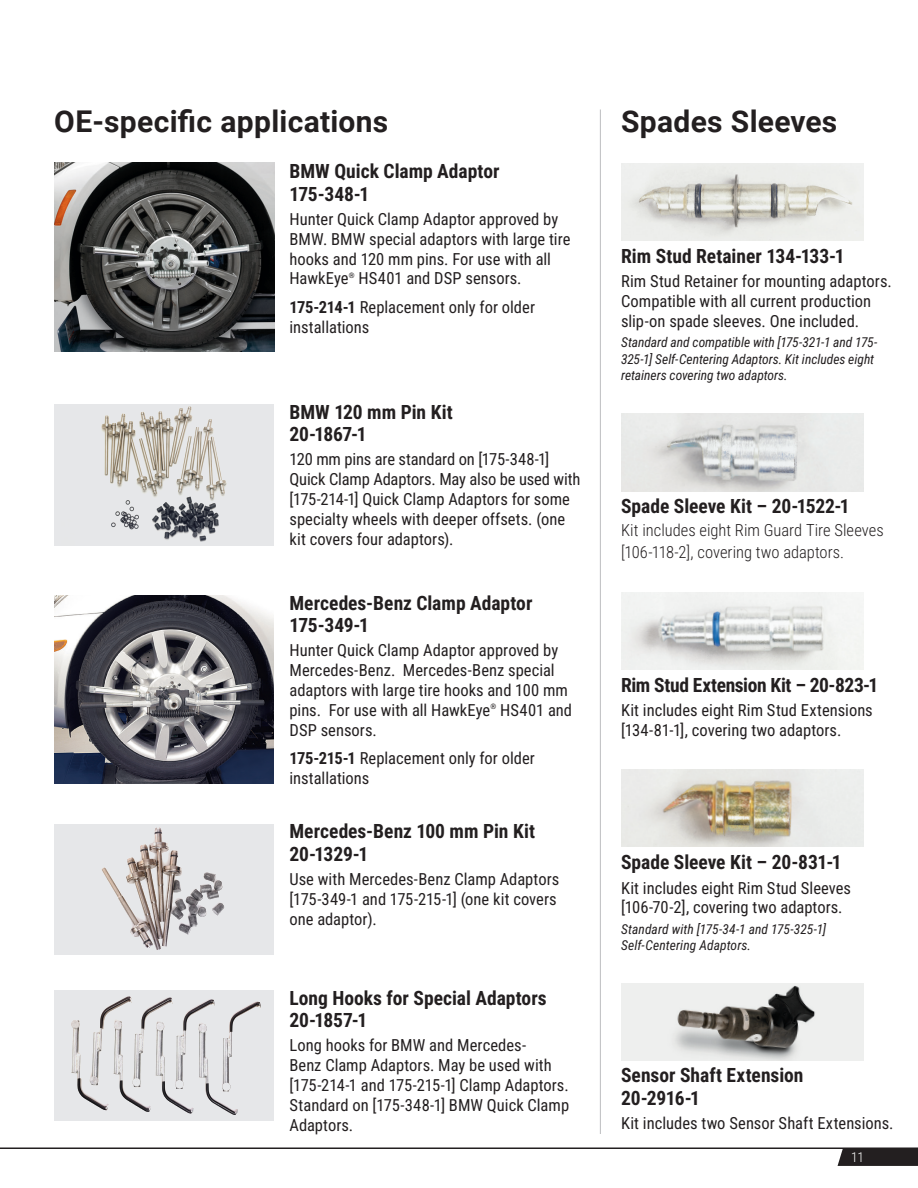
<style>
.page{position:relative;width:918px;height:1188px;background:#fff}
.page>*{position:absolute;margin:0;border:0;box-sizing:border-box;transform-origin:0 0}
.DS2_2_2_-_Subtobic_Heading__Sentence_cas{font:700 30px "Roboto";letter-spacing:.01em;color:#231f20}
.DS2_2_3_-_Sub-Heading__Item_Name{font:700 19.5px/22.5px "Roboto Condensed";color:#231f20}
.DS2_2_3_-_Sub-Heading__Item_Name-2{font:700 19.5px "Roboto Condensed";letter-spacing:-.02em;color:#231f20}
.DS2_3_1_-_Body_Feature_text__11pt__conde{font:16.5px/19.8px "Roboto Condensed";color:#231f20}
.DS2_2_3_-_Sub-Heading__Item_Name-3{font:300 16.5px/22.5px "Roboto Condensed";color:#231f20}
.DS2_6_0_-_caption__general{font:italic 13.5px/16.2px "Roboto Condensed";color:#231f20}
.t1{font:300 13.5px "Roboto Condensed";color:#fff}
.DS2_3_1_-_Body_Feature_text__11pt__conde-2{font:7.35px "Roboto Condensed";color:#231f20}
.s1{font-weight:700}
</style>
<div class="page">
<hr style="left:0;top:1148px;width:918px;height:1px;background:#231f20">
<svg style="left:838px;top:1149px;width:80px;height:17px"></svg>
<div style="left:55px;top:404px;width:219px;height:141px;background:#e6e7e9"></div>
<img style="left:101px;top:406px;width:126px;height:136px">
<img style="left:55px;top:163px;width:219px;height:188px">
<img style="left:55px;top:595px;width:219px;height:189px">
<div style="left:55px;top:824px;width:219px;height:131px;background:#e6e7e9"></div>
<img style="left:101px;top:827px;width:124px;height:123px">
<div style="left:55px;top:990px;width:219px;height:131px;background:#e6e7e9"></div>
<img style="left:71px;top:996px;width:190px;height:119px">
<img style="left:621px;top:414px;width:242px;height:77px">
<img style="left:621px;top:593px;width:243px;height:77px">
<img style="left:621px;top:983px;width:242px;height:78px">
<img style="left:621px;top:163px;width:243px;height:78px">
<img style="left:621px;top:769px;width:243px;height:77px">
<hr style="left:600px;top:110px;width:1px;height:1024px;background:#bcbdc0">
<p class="DS2_2_2_-_Subtobic_Heading__Sentence_cas" style="left:54px;top:100px;width:336px">OE-specific applications</p>
<p class="DS2_2_2_-_Subtobic_Heading__Sentence_cas" style="left:621px;top:100px;width:218px">Spades Sleeves</p>
<p class="DS2_2_3_-_Sub-Heading__Item_Name" style="left:289px;top:159px;width:212px">BMW Quick Clamp Adaptor<br>175-348-1</p>
<p class="DS2_3_1_-_Body_Feature_text__11pt__conde" style="left:289px;top:209px;width:283px">Hunter Quick Clamp Adaptor approved by<br>BMW. BMW special adaptors with large tire hooks and 120 mm pins. For use with all<br>HawkEye</p>
<p class="DS2_3_1_-_Body_Feature_text__11pt__conde-2" style="left:349px;top:270px;width:7px">®</p>
<p class="DS2_3_1_-_Body_Feature_text__11pt__conde" style="left:358px;top:268px;width:165px">HS401 and DSP sensors.</p>
<p class="DS2_3_1_-_Body_Feature_text__11pt__conde" style="left:289px;top:297px;width:247px"><span class="s1">175-214-1</span> Replacement only for older installations</p>
<p class="DS2_2_3_-_Sub-Heading__Item_Name" style="left:289px;top:400px;width:165px">BMW 120 mm Pin Kit<br>20-1867-1</p>
<p class="DS2_3_1_-_Body_Feature_text__11pt__conde" style="left:289px;top:449px;width:293px">120 mm pins are standard on [175-348-1] Quick Clamp Adaptors. May also be used with [175-214-1] Quick Clamp Adaptors for some specialty wheels with deeper offsets. (one kit covers four adaptors).</p>
<p class="DS2_2_3_-_Sub-Heading__Item_Name" style="left:289px;top:591px;width:245px">Mercedes-Benz Clamp Adaptor<br>175-349-1</p>
<p class="DS2_3_1_-_Body_Feature_text__11pt__conde" style="left:289px;top:640px;width:280px">Hunter Quick Clamp Adaptor approved by Mercedes-Benz. Mercedes-Benz special adaptors with large tire hooks and 100 mm pins. For use with all HawkEye</p>
<p class="DS2_3_1_-_Body_Feature_text__11pt__conde-2" style="left:491px;top:702px;width:7px">®</p>
<p class="DS2_3_1_-_Body_Feature_text__11pt__conde" style="left:500px;top:700px;width:74px">HS401 and</p>
<p class="DS2_3_1_-_Body_Feature_text__11pt__conde" style="left:289px;top:719px;width:89px">DSP sensors.</p>
<p class="DS2_3_1_-_Body_Feature_text__11pt__conde" style="left:289px;top:748px;width:247px"><span class="s1">175-215-1</span> Replacement only for older installations</p>
<p class="DS2_2_3_-_Sub-Heading__Item_Name" style="left:289px;top:819px;width:247px">Mercedes-Benz 100 mm Pin Kit<br>20-1329-1</p>
<p class="DS2_3_1_-_Body_Feature_text__11pt__conde" style="left:289px;top:869px;width:271px">Use with Mercedes-Benz Clamp Adaptors [175-349-1 and 175-215-1] (one kit covers one adaptor).</p>
<p class="DS2_2_3_-_Sub-Heading__Item_Name" style="left:289px;top:986px;width:259px">Long Hooks for Special Adaptors<br>20-1857-1</p>
<p class="DS2_3_1_-_Body_Feature_text__11pt__conde" style="left:289px;top:1035px;width:281px">Long hooks for BMW and Mercedes-<br>Benz Clamp Adaptors. May be used with [175-214-1 and 175-215-1] Clamp Adaptors.<br>Standard on [175-348-1] BMW Quick Clamp<br>Adaptors.</p>
<p class="DS2_2_3_-_Sub-Heading__Item_Name" style="left:621px;top:244px;width:225px">Rim Stud Retainer 134-133-1</p>
<p class="DS2_3_1_-_Body_Feature_text__11pt__conde" style="left:621px;top:271px;width:272px">Rim Stud Retainer for mounting adaptors.<br>Compatible with all current production slip-on spade sleeves. One included.</p>
<p class="DS2_6_0_-_caption__general" style="left:621px;top:334px;width:258px">Standard and compatible with [175-321-1 and 175-<br>325-1] Self-Centering Adaptors. Kit includes eight retainers covering two adaptors.</p>
<p class="DS2_2_3_-_Sub-Heading__Item_Name" style="left:621px;top:494px;width:230px">Spade Sleeve Kit – 20-1522-1</p>
<p class="DS2_2_3_-_Sub-Heading__Item_Name-3" style="left:621px;top:518px;width:264px">Kit includes eight Rim Guard Tire Sleeves [106-118-2], covering two adaptors.</p>
<p class="DS2_2_3_-_Sub-Heading__Item_Name-2" style="left:621px;top:671px;width:259px">Rim Stud Extension Kit – 20-823-1</p>
<p class="DS2_3_1_-_Body_Feature_text__11pt__conde" style="left:621px;top:700px;width:253px">Kit includes eight Rim Stud Extensions [134-81-1], covering two adaptors.</p>
<p class="DS2_2_3_-_Sub-Heading__Item_Name" style="left:621px;top:850px;width:222px">Spade Sleeve Kit – 20-831-1</p>
<p class="DS2_3_1_-_Body_Feature_text__11pt__conde" style="left:621px;top:877px;width:232px">Kit includes eight Rim Stud Sleeves [106-70-2], covering two adaptors.</p>
<p class="DS2_6_0_-_caption__general" style="left:621px;top:921px;width:207px">Standard with [175-34-1 and 175-325-1]<br>Self-Centering Adaptors.</p>
<p class="DS2_2_3_-_Sub-Heading__Item_Name" style="left:621px;top:1063px;width:184px">Sensor Shaft Extension<br>20-2916-1</p>
<p class="DS2_3_1_-_Body_Feature_text__11pt__conde" style="left:621px;top:1113px;width:274px">Kit includes two Sensor Shaft Extensions.</p>
<p class="t1" style="left:851px;top:1148px;width:15px">11</p>
</div>
